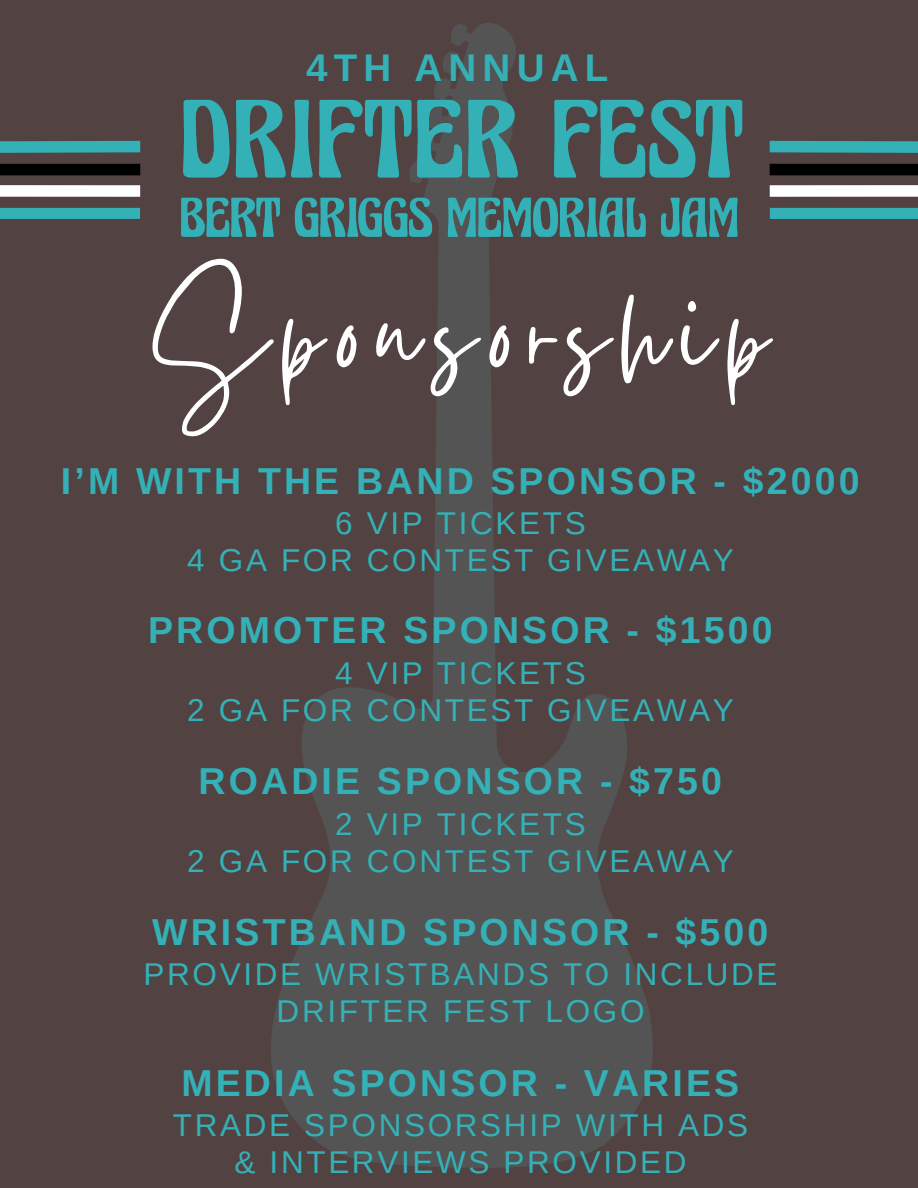
<style>
.page{position:relative;width:918px;height:1188px;background:#524242}
.page>*{position:absolute;margin:0;border:0;box-sizing:border-box;transform-origin:0 0}
.t1{font:145.5px "Gistesy";letter-spacing:.095em;color:#fff}
.t2{font:700 38.55px "Arimo";letter-spacing:.16em;color:#34b1b7}
.t3{font:700 37.5px "Arimo";letter-spacing:.085em;color:#34b1b7}
.t4{font:31.5px/37.2px "Arimo";letter-spacing:.085em;color:#34b1b7;text-align:center}
</style>
<div class="page">
<svg style="left:271px;top:23px;width:382px;height:1145px"></svg>
<img style="left:140px;top:62px;width:630px;height:185px">
<svg style="left:0;top:140px;width:140px;height:79px"></svg>
<svg style="left:770px;top:140px;width:148px;height:79px"></svg>
<p class="t2" style="left:306px;top:46px;width:304px">4TH ANNUAL</p>
<p class="t1" style="left:153px;top:229px;width:617px">Sponsorship</p>
<p class="t3" style="left:61px;top:460px;width:800px">I’M WITH THE BAND SPONSOR - $2000</p>
<p class="t4" style="left:187px;top:505px;width:548px">6 VIP TICKETS<br>4 GA FOR CONTEST GIVEAWAY</p>
<h2 class="t3" style="left:148px;top:609px;width:626px">PROMOTER SPONSOR - $1500</h2>
<h2 class="t4" style="left:187px;top:654px;width:548px">4 VIP TICKETS<br>2 GA FOR CONTEST GIVEAWAY</h2>
<p class="t3" style="left:199px;top:760px;width:525px">ROADIE SPONSOR - $750</p>
<h1 class="t4" style="left:335px;top:805px;width:252px">2 VIP TICKETS</h1>
<h3 class="t4" style="left:187px;top:842px;width:548px">2 GA FOR CONTEST GIVEAWAY</h3>
<p class="t3" style="left:152px;top:911px;width:618px">WRISTBAND SPONSOR - $500</p>
<p class="t4" style="left:144px;top:956px;width:636px">PROVIDE WRISTBANDS TO INCLUDE</p>
<p class="t4" style="left:277px;top:993px;width:369px">DRIFTER FEST LOGO</p>
<p class="t3" style="left:181px;top:1062px;width:559px">MEDIA SPONSOR - VARIES</p>
<p class="t4" style="left:173px;top:1107px;width:577px">TRADE SPONSORSHIP WITH ADS</p>
<p class="t4" style="left:235px;top:1144px;width:453px">&amp; INTERVIEWS PROVIDED</p>
</div>
